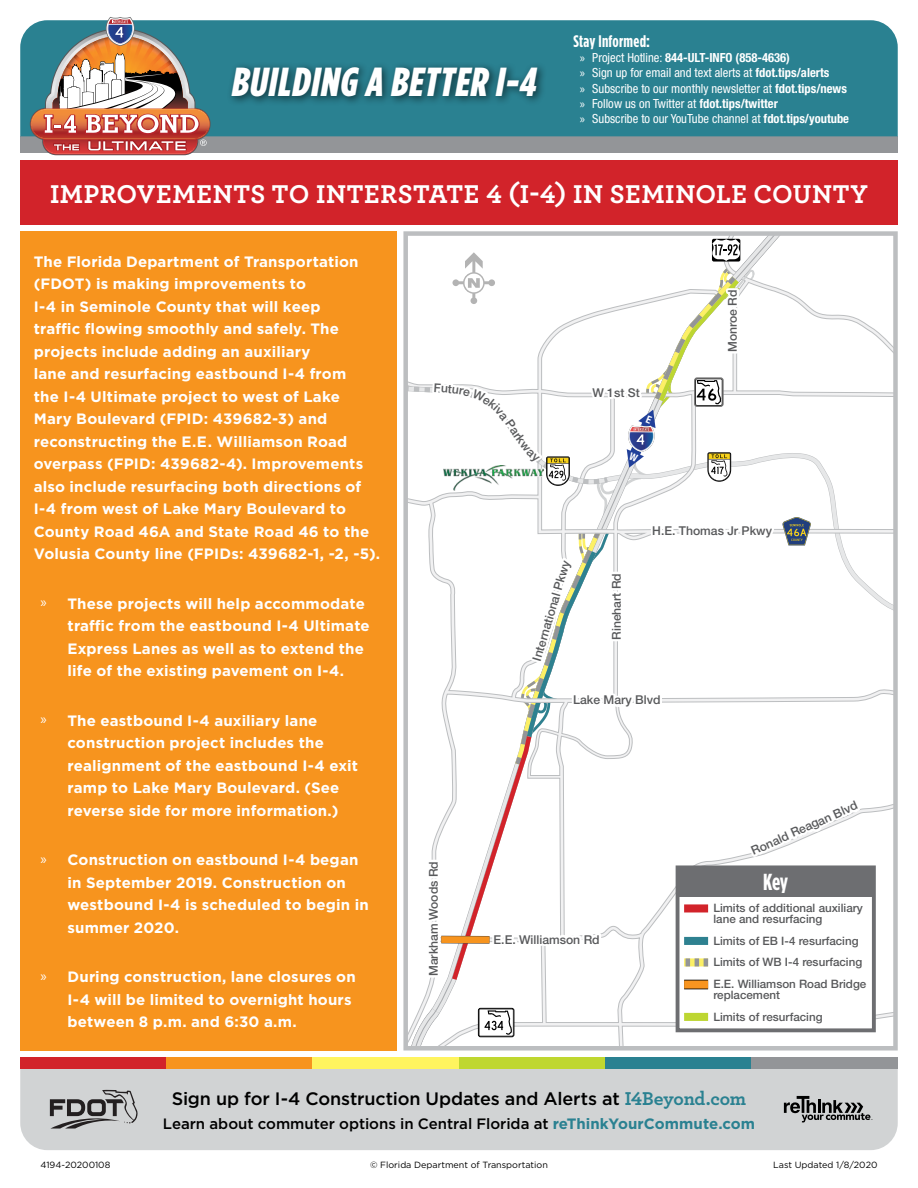
<style>
.page{position:relative;width:918px;height:1188px;background:#fff}
.page>*{position:absolute;margin:0;border:0;box-sizing:border-box;transform-origin:0 0}
.t1{font:italic 900 40.5px "Gotham Condensed";color:#fff}
.Alert_Header{font:700 27px "Archer";letter-spacing:.02em;color:#fff}
.t2{font:700 23.1px "Gotham Condensed";color:#fff}
.t3{font:500 18px "Gotham";letter-spacing:-.01em;color:#000}
.t4{font:700 16.8px "Gotham Condensed";letter-spacing:.015em;color:#fff}
.Body{font:700 15px/22.5px "Gotham";letter-spacing:.01em;color:#fff}
.t5{font:500 15px "Gotham";color:#000}
.t6{font:condensed 12.6px/15px "Helvetica Neue LT Std";color:#fff}
.t7{font:500 12.15px "Helvetica Neue";color:#58595b}
.t8{font:500 11.55px/21.6px "Helvetica Neue";color:#58595b}
.t9{font:9px "Gotham";color:#000}
.s1{font-family:"Myriad Pro";font-stretch:normal}
.s2{font-weight:700}
.s3{font-family:"Myriad Pro";font-weight:400}
.s4{font-family:"Archer";font-weight:700;font-size:19.5px;color:#2a8191}
.s5{font-weight:700;color:#2a8191}
</style>
<div class="page">
<div style="left:20px;top:136px;width:878px;height:17px;background:#939598"></div>
<div style="left:20px;top:20px;width:878px;height:116px;background:#2a8191"></div>
<svg style="left:30px;top:17px;width:181px;height:138px"></svg>
<div style="left:227px;top:61px;width:321px;height:45px;background:#000;opacity:.6"></div>
<div style="left:20px;top:1069px;width:878px;height:81px;background:#d1d3d4"></div>
<svg style="left:784px;top:1096px;width:89px;height:26px;background:#8e8f90"></svg>
<svg style="left:50px;top:1090px;width:88px;height:39px;background:#9c9d9e"></svg>
<div style="left:20px;top:1057px;width:146px;height:12px;background:#d2232a"></div>
<div style="left:166px;top:1057px;width:147px;height:12px;background:#f7941e"></div>
<div style="left:313px;top:1057px;width:146px;height:12px;background:#fff45f"></div>
<div style="left:459px;top:1057px;width:146px;height:12px;background:#bfd730"></div>
<div style="left:605px;top:1057px;width:147px;height:12px;background:#2a8191"></div>
<div style="left:752px;top:1057px;width:146px;height:12px;background:#939598"></div>
<div style="left:20px;top:160px;width:878px;height:65px;background:#d2232a"></div>
<div style="left:20px;top:231px;width:377px;height:820px;background:#f7941e"></div>
<svg style="left:423px;top:322px;width:470px;height:724px"></svg>
<svg style="left:408px;top:999px;width:40px;height:47px"></svg>
<div style="left:478px;top:1008px;width:36px;height:29px;border:1px solid #010101;border-radius:2px"></div>
<div style="left:479px;top:1009px;width:34px;height:27px;background:#fff"></div>
<svg style="left:484px;top:1010px;width:28px;height:25px"></svg>
<div style="left:678px;top:867px;width:196px;height:161px;background:#fff"></div>
<div style="left:676px;top:865px;width:200px;height:167px;border:4px solid #6d6e71"></div>
<div style="left:678px;top:869px;width:196px;height:28px;background:#6d6e71"></div>
<div style="left:684px;top:981px;width:24px;height:8px;background:#f89520"></div>
<div style="left:684px;top:1013px;width:24px;height:8px;background:#bdd632"></div>
<div style="left:403px;top:231px;width:495px;height:820px;border:4px solid #bcbec0"></div>
<svg style="left:406px;top:234px;width:458px;height:751px"></svg>
<h1 class="t1" style="left:231px;top:58px;width:314px">BUILDING A BETTER I-4</h1>
<p class="t4" style="left:573px;top:32px;width:78px">Stay Informed:</p>
<p class="t6" style="left:580px;top:50px;width:271px"><span class="s1">»</span> Project Hotline: <span class="s2">844-ULT-INFO (858-4636)<br></span><span class="s1">»</span> Sign up for email and text alerts at <span class="s2">fdot.tips/alerts<br></span><span class="s1">»</span> Subscribe to our monthly newsletter at <span class="s2">fdot.tips/news </span><span class="s1">»</span> Follow us on Twitter at <span class="s2">fdot.tips/twitter<br></span><span class="s1">»</span> Subscribe to our YouTube channel at <span class="s2">fdot.tips/youtube</span></p>
<p class="Alert_Header" style="left:50px;top:173px;width:819px">IMPROVEMENTS TO INTERSTATE 4 (I-4) IN SEMINOLE COUNTY</p>
<p class="Body" style="left:34px;top:250px;width:348px">The Florida Department of Transportation (FDOT) is making improvements to<br>I-4 in Seminole County that will keep<br>traffic flowing smoothly and safely. The projects include adding an auxiliary<br>lane and resurfacing eastbound I-4 from<br>the I-4 Ultimate project to west of Lake Mary Boulevard (FPID: 439682-3) and reconstructing the E.E. Williamson Road overpass (FPID: 439682-4). Improvements also include resurfacing both directions of I-4 from west of Lake Mary Boulevard to County Road 46A and State Road 46 to the Volusia County line (FPIDs: 439682-1, -2, -5).</p>
<p class="Body" style="left:68px;top:592px;width:304px;text-indent:-27px"><span class="s3">»</span> These projects will help accommodate traffic from the eastbound I-4 Ultimate Express Lanes as well as to extend the life of the existing pavement on I-4.</p>
<p class="Body" style="left:68px;top:709px;width:292px;text-indent:-27px"><span class="s3">»</span> The eastbound I-4 auxiliary lane construction project includes the realignment of the eastbound I-4 exit ramp to Lake Mary Boulevard. (See reverse side for more information.)</p>
<p class="Body" style="left:68px;top:849px;width:303px;text-indent:-27px"><span class="s3">»</span> Construction on eastbound I-4 began in September 2019. Construction on westbound I-4 is scheduled to begin in summer 2020.</p>
<p class="Body" style="left:68px;top:966px;width:290px;text-indent:-27px"><span class="s3">»</span> During construction, lane closures on<br>I-4 will be limited to overnight hours between 8 p.m. and 6:30 a.m.</p>
<p class="t7" style="left:426px;top:976px;width:117px;rotate:-90deg">Markham Woods Rd</p>
<p class="t7" style="left:592px;top:385px;width:49px">W 1st St</p>
<p class="t7" style="left:725px;top:352px;width:64px;rotate:-90deg">Monroe Rd</p>
<p class="t7" style="left:530px;top:659px;width:106px;rotate:-74deg">International Pkwy</p>
<p class="t7" style="left:609px;top:640px;width:68px;rotate:-90deg">Rinehart Rd</p>
<p class="t7" style="left:652px;top:523px;width:121px">H.E. Thomas Jr Pkwy</p>
<p class="t7" style="left:573px;top:693px;width:89px">Lake Mary Blvd</p>
<p class="t7" style="left:494px;top:932px;width:108px">E.E. Williamson Rd</p>
<p class="t7" style="left:749px;top:844px;width:117px;rotate:-24deg">Ronald Reagan Blvd</p>
<p class="t2" style="left:763px;top:869px;width:27px">Key</p>
<p class="t8" style="left:713px;top:902px;width:151px;line-height:11.1px">Limits of additional auxiliary lane and resurfacing</p>
<p class="t8" style="left:713px;top:930px;width:154px">Limits of EB I-4 resurfacing<br>Limits of WB I-4 resurfacing<br>E.E. Williamson Road Bridge</p>
<p class="t8" style="left:713px;top:984px;width:111px">replacement<br>Limits of resurfacing</p>
<p class="t3" style="left:172px;top:1087px;width:576px">Sign up for I-4 Construction Updates and Alerts at <span class="s4">I4Beyond.com</span></p>
<p class="t5" style="left:163px;top:1114px;width:594px">Learn about commuter options in Central Florida at <span class="s5">reThinkYourCommute.com</span></p>
<p class="t9" style="left:40px;top:1159px;width:71px">4194-20200108</p>
<p class="t9" style="left:370px;top:1159px;width:179px">© Florida Department of Transportation</p>
<p class="t9" style="left:773px;top:1159px;width:106px">Last Updated 1/8/2020</p>
</div>
